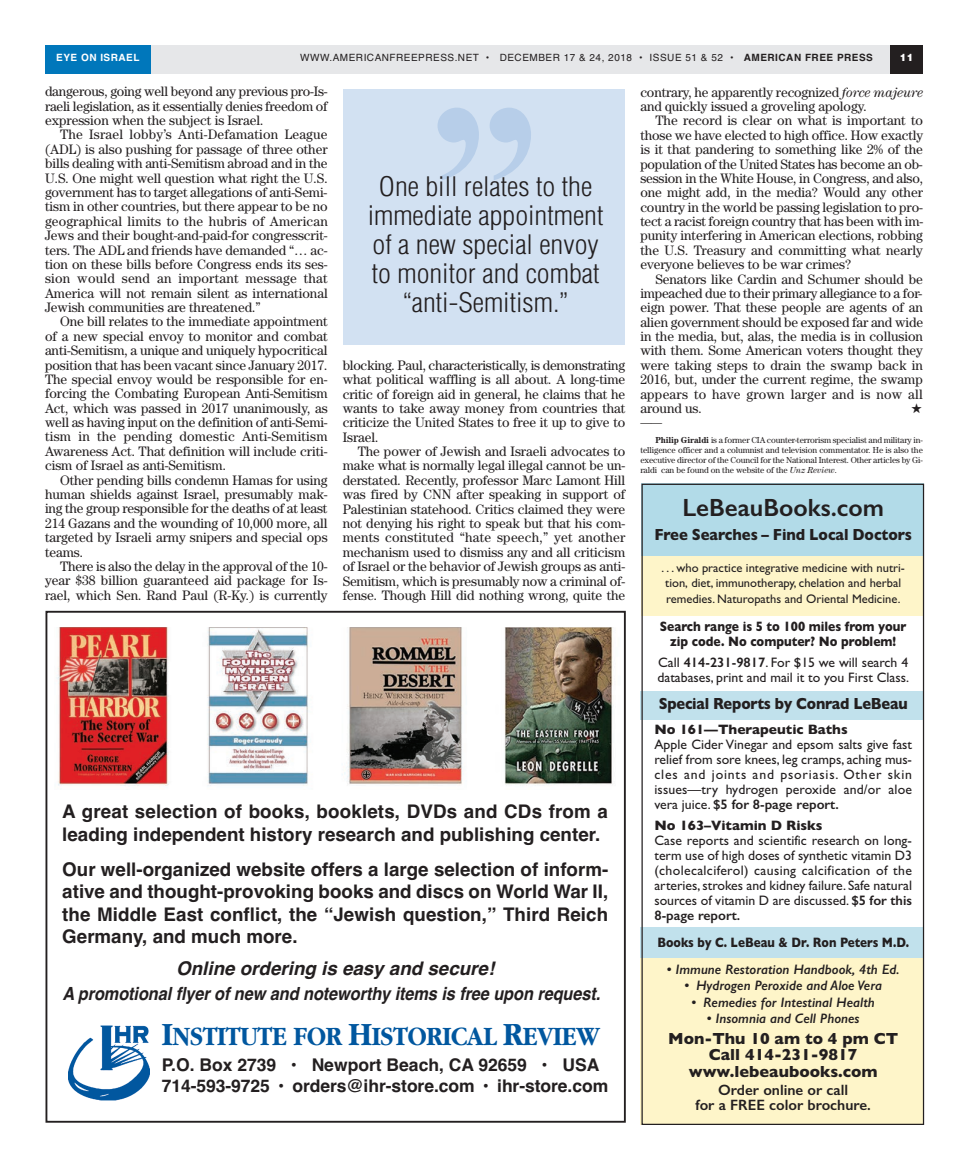
<style>
.page{position:relative;width:968px;height:1170px;background:#fff}
.page>*{position:absolute;margin:0;border:0;box-sizing:border-box;transform-origin:0 0}
.t1{font:700 223.62px "Times New Roman";color:#b7cee9}
.t2{font:700 27.5px "Garamond";letter-spacing:-.01em;color:#01579f;scale:.9 1}
.t3{font:300 condensed 26.25px/29px "Helvetica";color:#231f20;text-align:center;scale:1.1 1}
.t4{font:600 25px "Gill Sans";color:#231f20}
.t5{font:700 18.75px/22.5px "Helvetica";letter-spacing:.005em;color:#231f20}
.t6{font:italic 700 18.75px "Helvetica";color:#231f20}
.t7{font:italic 700 18.12px "Helvetica";letter-spacing:-.005em;color:#231f20;scale:.9 1}
.t8{font:700 17.5px/21.5px "Helvetica";letter-spacing:-.005em;color:#231f20}
.t9{font:700 16.25px/16.2px "Gill Sans";color:#231f20;text-align:center}
.t10{font:700 16.25px "Gill Sans";color:#231f20;scale:.91 1}
.t11{font:700 16.25px "Gill Sans";color:#231f20;scale:.9 1}
.t12{font:600 15px/15px "Gill Sans";color:#231f20;text-align:center}
.t13{font:13.75px/14.4px "Century";letter-spacing:-.005em;color:#231f20;text-align:justify}
.t14{font:13.75px/15px "Gill Sans";color:#231f20;text-align:justify}
.t15{font:italic 600 13.75px "Gill Sans";color:#231f20}
.t16{font:700 13.75px/15.5px "Gill Sans";color:#231f20;text-align:center;scale:.88 1}
.t17{font:700 13.75px "Gill Sans";color:#231f20}
.t18{font:700 13.75px "Gill Sans";color:#231f20;scale:.85 1}
.t19{font:12.5px/15.4px "Gill Sans";color:#231f20}
.t20{font:11.25px "Century";color:#231f20}
.t21{font:10px "Helvetica";letter-spacing:.05em;color:#231f20}
.t22{font:700 10px "Helvetica";letter-spacing:.05em;color:#fff}
.t23{font:900 10px "Helvetica";color:#fff}
.t24{font:8.75px/10px "Century";letter-spacing:-.01em;color:#231f20;text-align:justify}
.s1{font-weight:700}
.s2{font-style:italic}
.s3{font-weight:600}
.s4{font-size:33.75px}
</style>
<div class="page">
<div style="left:45px;top:45px;width:877px;height:28px;background:#e6e7e9"></div>
<div style="left:45px;top:45px;width:106px;height:28px;background:#07b"></div>
<div style="left:890px;top:45px;width:32px;height:28px;background:#231f20"></div>
<div style="left:342px;top:89px;width:282px;height:256px;background:#d2e1f2"></div>
<div style="left:45px;top:611px;width:580px;height:512px;border:2px solid #231f20"></div>
<img style="left:56px;top:627px;width:557px;height:163px">
<img style="left:68px;top:1025px;width:81px;height:76px">
<div style="left:641px;top:484px;width:282px;height:72px;background:#b2dbe8"></div>
<div style="left:641px;top:556px;width:282px;height:59px;background:#fef5c9"></div>
<div style="left:640px;top:928px;width:283px;height:197px;background:#fef5c9"></div>
<div style="left:640px;top:691px;width:284px;height:28px;background:#c1e1ec"></div>
<div style="left:640px;top:928px;width:284px;height:30px;background:#c1e1ec"></div>
<div style="left:641px;top:484px;width:283px;height:641px;border:1px solid #231f20"></div>
<p class="t22" style="left:56px;top:54px;width:85px">EYE ON ISRAEL</p>
<p class="t21" style="left:300px;top:54px;width:574px">WWW.AMERICANFREEPRESS.NET • DECEMBER 17 &amp; 24, 2018 • ISSUE 51 &amp; 52 • <span class="s1">AMERICAN FREE PRESS</span></p>
<p class="t23" style="left:899px;top:51px;width:15px">11</p>
<p class="t13" style="left:45px;top:84px;width:284px">dangerous, going well beyond any previous pro-Is&shy;raeli legislation, as it essentially denies freedom of expression when the subject is Israel.</p>
<p class="t13" style="left:45px;top:127px;width:284px;text-indent:15px">The Israel lobby’s Anti-Defamation League (ADL) is also pushing for passage of three other bills dealing with anti-Semitism abroad and in the U.S. One might well question what right the U.S. government has to target allegations of anti-Semi&shy;tism in other countries, but there appear to be no geographical limits to the hubris of American Jews and their bought-and-paid-for congresscrit&shy;ters. The ADL and friends have demanded “… ac&shy;tion on these bills before Congress ends its ses&shy;sion would send an important message that America will not remain silent as international Jewish communities are threatened.”</p>
<p class="t13" style="left:45px;top:314px;width:284px;text-indent:15px">One bill relates to the immediate appointment of a new special envoy to monitor and combat anti-Semitism, a unique and uniquely hypocritical position that has been vacant since January 2017.<br>The special envoy would be responsible for en&shy;forcing the Combating European Anti-Semitism Act, which was passed in 2017 unanimously, as well as having input on the definition of anti-Semi&shy;tism in the pending domestic Anti-Semitism Awareness Act. That definition will include criti&shy;cism of Israel as anti-Semitism.</p>
<p class="t13" style="left:45px;top:472px;width:284px;text-indent:15px">Other pending bills condemn Hamas for using human shields against Israel, presumably mak&shy;ing the group responsible for the deaths of at least 214 Gazans and the wounding of 10,000 more, all targeted by Israeli army snipers and special ops teams.</p>
<p class="t13" style="left:45px;top:559px;width:284px;text-indent:15px">There is also the delay in the approval of the 10- year $38 billion guaranteed aid package for Is&shy;rael, which Sen. Rand Paul (R-Ky.) is currently</p>
<p class="t13" style="left:640px;top:84px;width:284px">contrary, he apparently recognized <span class="s2">force majeure </span>and quickly issued a groveling apology.</p>
<p class="t13" style="left:640px;top:113px;width:284px;text-indent:15px">The record is clear on what is important to those we have elected to high office. How exactly is it that pandering to something like 2% of the population of the United States has become an ob&shy;session in the White House, in Congress, and also, one might add, in the media? Would any other country in the world be passing legislation to pro&shy;tect a racist foreign country that has been with im&shy;punity interfering in American elections, robbing the U.S. Treasury and committing what nearly everyone believes to be war crimes?</p>
<p class="t13" style="left:640px;top:271px;width:284px;text-indent:15px">Senators like Cardin and Schumer should be impeached due to their primary allegiance to a for&shy;eign power. That these people are agents of an alien government should be exposed far and wide in the media, but, alas, the media is in collusion with them. Some American voters thought they were taking steps to drain the swamp back in 2016, but, under the current regime, the swamp appears to have grown larger and is now all around us.</p>
<p class="t20" style="left:640px;top:416px;width:23px">——</p>
<p class="t24" style="left:640px;top:434px;width:284px;text-indent:15px"><span class="s1">Philip Giraldi</span> is a former CIA counter-terrorism specialist and military in&shy;telligence officer and a columnist and television commentator. He is also the executive director of the Council for the National Interest. Other articles by Gi&shy;raldi can be found on the website of the <span class="s2">Unz Review</span>.</p>
<h1 class="t1" style="left:540px;top:228px;width:113px;rotate:-180deg">“</h1>
<h3 class="t3" style="left:368px;top:172px;width:216px">One bill relates to the immediate appointment of a new special envoy to monitor and combat “anti-Semitism.”</h3>
<p class="t13" style="left:343px;top:358px;width:284px">blocking. Paul, characteristically, is demonstrating what political waffling is all about. A long-time critic of foreign aid in general, he claims that he wants to take away money from countries that criticize the United States to free it up to give to Israel.</p>
<p class="t13" style="left:343px;top:444px;width:284px;text-indent:15px">The power of Jewish and Israeli advocates to make what is normally legal illegal cannot be un&shy;derstated. Recently, professor Marc Lamont Hill was fired by CNN after speaking in support of Palestinian statehood. Critics claimed they were not denying his right to speak but that his com&shy;ments constituted “hate speech,” yet another mechanism used to dismiss any and all criticism of Israel or the behavior of Jewish groups as anti-Semitism, which is presumably now a criminal of&shy;fense. Though Hill did nothing wrong, quite the</p>
<h3 class="t4" style="left:682px;top:499px;width:203px">LeBeauBooks.com</h3>
<p class="t10" style="left:654px;top:528px;width:284px">Free Searches – Find Local Doctors</p>
<p class="t19" style="left:661px;top:562px;width:245px">. . . who practice integrative medicine with nutri&shy;tion, diet, immunotherapy, chelation and herbal remedies. Naturopaths and Oriental Medicine.</p>
<p class="t16" style="left:659px;top:620px;width:282px">Search range is 5 to 100 miles from your zip code. No computer? No problem!</p>
<p class="t14" style="left:657px;top:656px;width:253px">Call <span class="s3">414-231-9817</span>. For $15 we will search 4 databases, print and mail it to you First Class.</p>
<p class="t11" style="left:658px;top:698px;width:278px">Special Reports by Conrad LeBeau</p>
<p class="t17" style="left:654px;top:725px;width:195px">No 161—Therapeutic Baths</p>
<p class="t14" style="left:654px;top:739px;width:259px">Apple Cider Vinegar and epsom salts give fast relief from sore knees, leg cramps, aching mus&shy;cles and joints and psoriasis. Other skin issues—try hydrogen peroxide and/or aloe vera juice. <span class="s3">$5 for 8-page report.</span></p>
<p class="t17" style="left:654px;top:821px;width:169px">No 163 –Vitamin D Risks</p>
<p class="t14" style="left:654px;top:835px;width:259px">Case reports and scientific research on long&shy;term use of high doses of synthetic vitamin D3 (cholecalciferol) causing calcification of the arteries, strokes and kidney failure. Safe natural sources of vitamin D are discussed. <span class="s3">$5 for this 8-page report.</span></p>
<p class="t18" style="left:657px;top:937px;width:297px">Books by C. LeBeau &amp; Dr. Ron Peters M.D.</p>
<p class="t15" style="left:667px;top:965px;width:234px">• Immune Restoration Handbook, 4th Ed.</p>
<p class="t15" style="left:684px;top:981px;width:199px">• Hydrogen Peroxide and Aloe Vera</p>
<p class="t15" style="left:691px;top:997px;width:185px">• Remedies for Intestinal Health</p>
<p class="t15" style="left:706px;top:1014px;width:154px">• Insomnia and Cell Phones</p>
<p class="t9" style="left:668px;top:1032px;width:231px">Mon-Thu 10 am to 4 pm CT<br>Call 414-231-9817 www.lebeaubooks.com</p>
<p class="t12" style="left:695px;top:1085px;width:177px">Order online or call<br>for a FREE color brochure.</p>
<h3 class="t5" style="left:62px;top:802px;width:547px">A great selection of books, booklets, DVDs and CDs from a leading independent history research and publishing center.</h3>
<h3 class="t5" style="left:62px;top:859px;width:547px;text-align:justify">Our well-organized website offers a large selection of inform&shy;ative and thought-provoking books and discs on World War II, the Middle East conflict, the “Jewish question,” Third Reich Germany, and much more.</h3>
<h3 class="t6" style="left:176px;top:962px;width:319px">Online ordering is easy and secure!</h3>
<h3 class="t7" style="left:62px;top:987px;width:599px">A promotional flyer of new and noteworthy items is free upon request.</h3>
<h2 class="t2" style="left:162px;top:1022px;width:488px"><span class="s4">I</span>NSTITUTE FOR <span class="s4">H</span>ISTORICAL <span class="s4">R</span>EVIEW</h2>
<p class="t8" style="left:162px;top:1055px;width:448px">P.O. Box 2739 • Newport Beach, CA 92659 • USA<br>714-593-9725 • orders@ihr-store.com • ihr-store.com</p>
</div>
